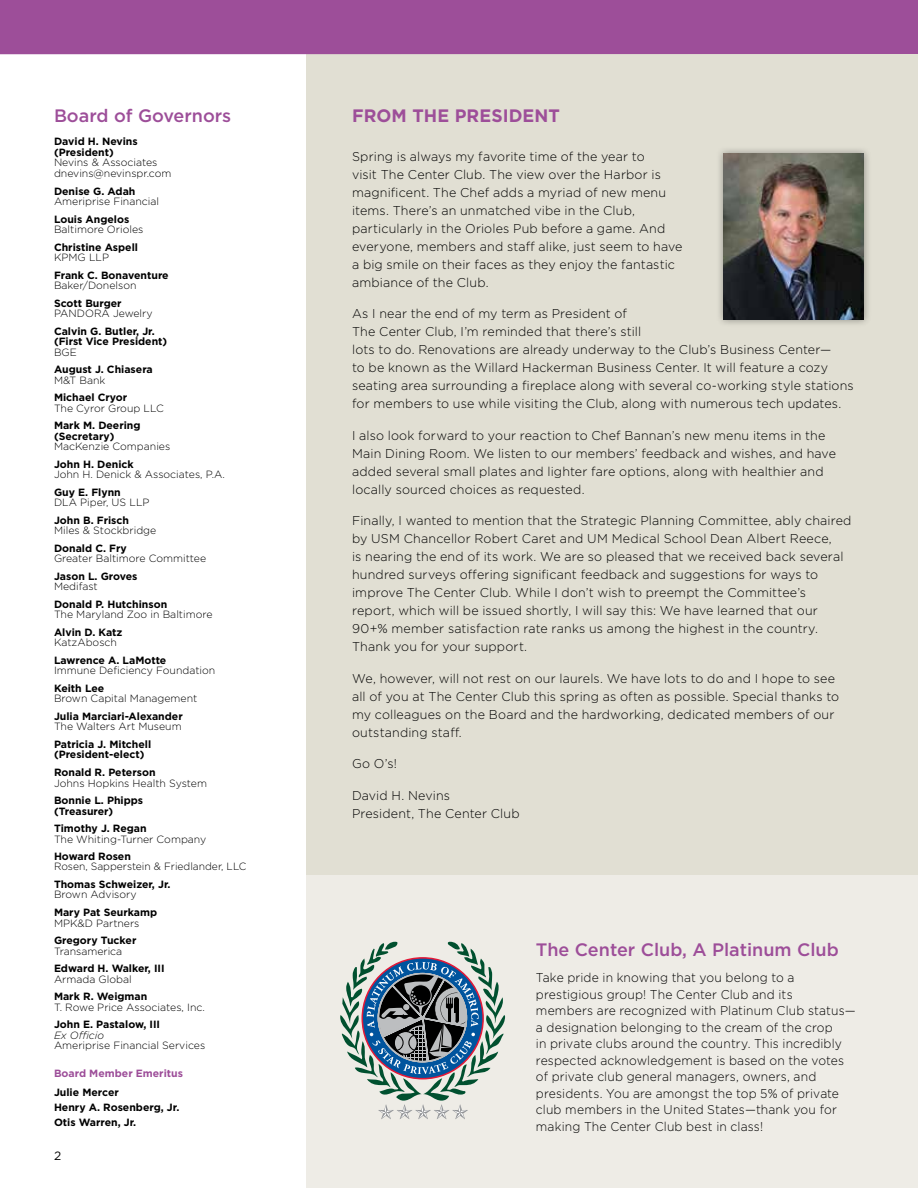
<style>
.page{position:relative;width:918px;height:1188px;background:#fff}
.page>*{position:absolute;margin:0;border:0;box-sizing:border-box;transform-origin:0 0}
.t1{font:500 18px "Gotham";color:#9d4e99}
.t2{font:700 18px "Gotham";letter-spacing:.005em;color:#9d4e99}
.t3{font:300 12.75px/18px "Gotham";letter-spacing:.01em;color:#000}
.t4{font:300 12.75px/16.5px "Gotham";letter-spacing:.01em;color:#000;scale:.95 1}
.t5{font:12px "Gotham";color:#000}
.t6{font:700 10.5px/10.5px "Gotham";color:#000}
.t7{font:300 10.5px/10.5px "Gotham";color:#000}
.t8{font:700 10.5px "Gotham";color:#9d4e99}
.t9{font:italic 300 10.5px "Gotham";color:#000}
</style>
<div class="page">
<div style="left:306px;top:0;width:612px;height:876px;background:#e1dfd3"></div>
<div style="left:0;top:0;width:918px;height:54px;background:#9d4e99"></div>
<div style="left:716px;top:146px;width:156px;height:181px;background:#000;opacity:.35"></div>
<img style="left:724px;top:154px;width:140px;height:166px">
<div style="left:306px;top:876px;width:612px;height:312px;background:#eeece6"></div>
<svg style="left:340px;top:942px;width:165px;height:177px"></svg>
<h1 class="t1" style="left:54px;top:104px;width:179px">Board of Governors</h1>
<p class="t6" style="left:54px;top:136px;width:85px">David H. Nevins (President)</p>
<p class="t7" style="left:54px;top:157px;width:119px">Nevins &amp; Associates dnevins@nevinspr.com</p>
<p class="t6" style="left:54px;top:185px;width:83px">Denise G. Adah</p>
<p class="t7" style="left:54px;top:196px;width:107px">Ameriprise Financial</p>
<p class="t6" style="left:54px;top:214px;width:77px">Louis Angelos</p>
<p class="t7" style="left:54px;top:224px;width:91px">Baltimore Orioles</p>
<p class="t6" style="left:54px;top:242px;width:86px">Christine Aspell</p>
<p class="t7" style="left:54px;top:252px;width:57px">KPMG LLP</p>
<p class="t6" style="left:54px;top:270px;width:116px">Frank C. Bonaventure</p>
<p class="t7" style="left:54px;top:280px;width:84px">Baker/Donelson</p>
<p class="t6" style="left:54px;top:298px;width:69px">Scott Burger</p>
<p class="t7" style="left:54px;top:308px;width:100px">PANDORA Jewelry</p>
<p class="t6" style="left:54px;top:326px;width:115px">Calvin G. Butler, Jr. (First Vice President)</p>
<p class="t7" style="left:54px;top:346px;width:24px">BGE</p>
<p class="t6" style="left:54px;top:364px;width:100px">August J. Chiasera</p>
<p class="t7" style="left:54px;top:374px;width:53px">M&amp;T Bank</p>
<p class="t6" style="left:54px;top:392px;width:75px">Michael Cryor</p>
<p class="t7" style="left:54px;top:402px;width:111px">The Cyror Group LLC</p>
<p class="t6" style="left:54px;top:420px;width:88px">Mark M. Deering (Secretary)</p>
<p class="t7" style="left:54px;top:441px;width:118px">MacKenzie Companies</p>
<p class="t6" style="left:54px;top:459px;width:81px">John H. Denick</p>
<p class="t7" style="left:54px;top:469px;width:172px">John H. Denick &amp; Associates, P.A.</p>
<p class="t6" style="left:54px;top:487px;width:68px">Guy E. Flynn</p>
<p class="t7" style="left:54px;top:497px;width:97px">DLA Piper, US LLP</p>
<p class="t6" style="left:54px;top:515px;width:77px">John B. Frisch</p>
<p class="t7" style="left:54px;top:525px;width:104px">Miles &amp; Stockbridge</p>
<p class="t6" style="left:54px;top:543px;width:74px">Donald C. Fry</p>
<p class="t7" style="left:54px;top:553px;width:154px">Greater Baltimore Committee</p>
<p class="t6" style="left:54px;top:571px;width:85px">Jason L. Groves</p>
<p class="t7" style="left:54px;top:581px;width:45px">Medifast</p>
<p class="t6" style="left:54px;top:599px;width:115px">Donald P. Hutchinson</p>
<p class="t7" style="left:54px;top:609px;width:160px">The Maryland Zoo in Baltimore</p>
<p class="t6" style="left:54px;top:627px;width:70px">Alvin D. Katz</p>
<p class="t7" style="left:54px;top:637px;width:64px">KatzAbosch</p>
<p class="t6" style="left:54px;top:655px;width:114px">Lawrence A. LaMotte</p>
<p class="t7" style="left:54px;top:665px;width:163px">Immune Deficiency Foundation</p>
<p class="t6" style="left:54px;top:683px;width:52px">Keith Lee</p>
<p class="t7" style="left:54px;top:693px;width:145px">Brown Capital Management</p>
<p class="t6" style="left:54px;top:711px;width:130px">Julia Marciari-Alexander</p>
<p class="t7" style="left:54px;top:721px;width:129px">The Walters Art Museum</p>
<p class="t6" style="left:54px;top:739px;width:99px">Patricia J. Mitchell (President-elect)</p>
<p class="t6" style="left:54px;top:767px;width:103px">Ronald R. Peterson</p>
<p class="t7" style="left:54px;top:777px;width:154px">Johns Hopkins Health System</p>
<p class="t6" style="left:54px;top:795px;width:91px">Bonnie L. Phipps (Treasurer)</p>
<p class="t6" style="left:54px;top:823px;width:94px">Timothy J. Regan</p>
<p class="t7" style="left:54px;top:833px;width:154px">The Whiting-Turner Company</p>
<p class="t6" style="left:54px;top:851px;width:78px">Howard Rosen</p>
<p class="t7" style="left:54px;top:861px;width:194px">Rosen, Sapperstein &amp; Friedlander, LLC</p>
<p class="t6" style="left:54px;top:879px;width:118px">Thomas Schweizer, Jr.</p>
<p class="t7" style="left:54px;top:889px;width:84px">Brown Advisory</p>
<p class="t6" style="left:54px;top:907px;width:105px">Mary Pat Seurkamp</p>
<p class="t7" style="left:54px;top:917px;width:87px">MPK&amp;D Partners</p>
<p class="t6" style="left:54px;top:935px;width:84px">Gregory Tucker</p>
<p class="t7" style="left:54px;top:945px;width:70px">Transamerica</p>
<p class="t6" style="left:54px;top:963px;width:112px">Edward H. Walker, III</p>
<p class="t7" style="left:54px;top:973px;width:79px">Armada Global</p>
<p class="t6" style="left:54px;top:991px;width:95px">Mark R. Weigman</p>
<p class="t7" style="left:54px;top:1001px;width:152px">T. Rowe Price Associates, Inc.</p>
<p class="t6" style="left:54px;top:1019px;width:108px">John E. Pastalow, III</p>
<p class="t9" style="left:54px;top:1028px;width:52px">Ex Officio</p>
<p class="t7" style="left:54px;top:1040px;width:153px">Ameriprise Financial Services</p>
<p class="t8" style="left:54px;top:1066px;width:131px">Board Member Emeritus</p>
<p class="t6" style="left:54px;top:1085px;width:127px;line-height:14.9px">Julie Mercer<br>Henry A. Rosenberg, Jr.<br>Otis Warren, Jr.</p>
<p class="t5" style="left:54px;top:1148px;width:9px">2</p>
<h1 class="t2" style="left:352px;top:104px;width:209px">FROM THE PRESIDENT</h1>
<p class="t3" style="left:352px;top:147px;width:332px">Spring is always my favorite time of the year to<br>visit The Center Club. The view over the Harbor is magnificent. The Chef adds a myriad of new menu items. There’s an unmatched vibe in the Club, particularly in the Orioles Pub before a game. And everyone, members and staff alike, just seem to have a big smile on their faces as they enjoy the fantastic ambiance of the Club.</p>
<p class="t3" style="left:352px;top:304px;width:503px">As I near the end of my term as President of<br>The Center Club, I’m reminded that there’s still<br>lots to do. Renovations are already underway to the Club’s Business Center—<br>to be known as the Willard Hackerman Business Center. It will feature a cozy seating area surrounding a fireplace along with several co-working style stations for members to use while visiting the Club, along with numerous tech updates.</p>
<p class="t3" style="left:352px;top:426px;width:485px">I also look forward to your reaction to Chef Bannan’s new menu items in the Main Dining Room. We listen to our members’ feedback and wishes, and have added several small plates and lighter fare options, along with healthier and locally sourced choices as requested.</p>
<p class="t3" style="left:352px;top:511px;width:501px">Finally, I wanted to mention that the Strategic Planning Committee, ably chaired by USM Chancellor Robert Caret and UM Medical School Dean Albert Reece,<br>is nearing the end of its work. We are so pleased that we received back several hundred surveys offering significant feedback and suggestions for ways to improve The Center Club. While I don’t wish to preempt the Committee’s report, which will be issued shortly, I will say this: We have learned that our 90+% member satisfaction rate ranks us among the highest in the country.<br>Thank you for your support.</p>
<p class="t3" style="left:352px;top:669px;width:489px">We, however, will not rest on our laurels. We have lots to do and I hope to see all of you at The Center Club this spring as often as possible. Special thanks to my colleagues on the Board and the hardworking, dedicated members of our outstanding staff.</p>
<p class="t3" style="left:352px;top:754px;width:46px">Go O’s!</p>
<p class="t3" style="left:352px;top:786px;width:169px">David H. Nevins<br>President, The Center Club</p>
<h1 class="t1" style="left:536px;top:938px;width:304px">The Center Club, A Platinum Club</h1>
<p class="t4" style="left:536px;top:969px;width:338px">Take pride in knowing that you belong to a prestigious group! The Center Club and its<br>members are recognized with Platinum Club status— a designation belonging to the cream of the crop<br>in private clubs around the country. This incredibly respected acknowledgement is based on the votes of private club general managers, owners, and presidents. You are amongst the top 5% of private club members in the United States—thank you for making The Center Club best in class!</p>
</div>
